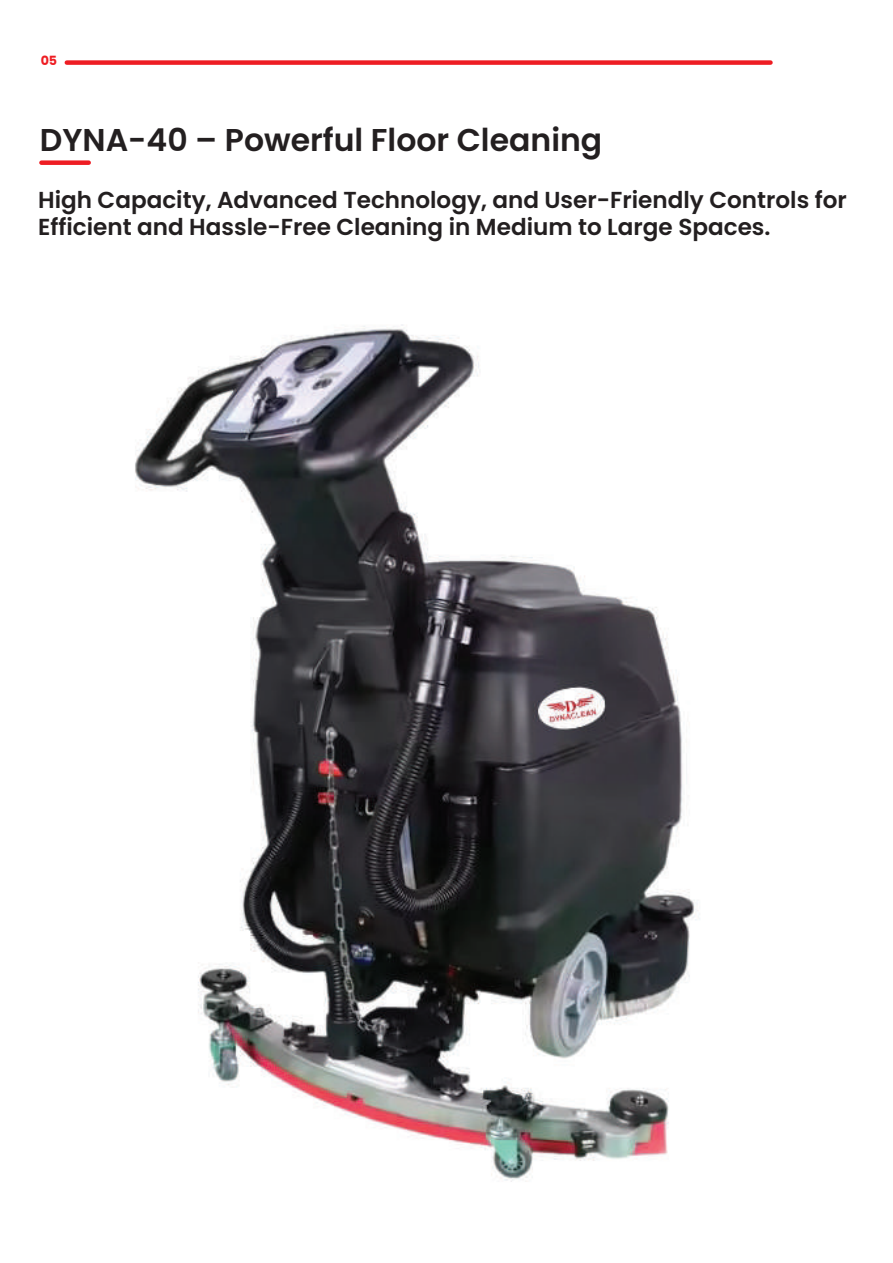
<style>
.page{position:relative;width:893px;height:1263px;background:#fff}
.page>*{position:absolute;margin:0;border:0;box-sizing:border-box;transform-origin:0 0}
.t1{font:600 31.5px "Poppins";color:#231f20}
.t2{font:600 23.1px/27px "Poppins";color:#231f20}
.t3{font:700 12.75px "Poppins";color:#ee1d23}
</style>
<div class="page">
<div style="left:67px;top:60px;width:703px;height:5px;background:#ee1d23"></div>
<div style="left:41px;top:160px;width:48px;height:5px;background:#ee1d23"></div>
<img style="left:135px;top:324px;width:565px;height:858px">
<p class="t3" style="left:41px;top:53px;width:18px">05</p>
<h1 class="t1" style="left:40px;top:121px;width:564px">DYNA-40 – Powerful Floor Cleaning</h1>
<p class="t2" style="left:38px;top:186px;width:810px">High Capacity, Advanced Technology, and User-Friendly Controls for<br>Efficient and Hassle-Free Cleaning in Medium to Large Spaces.</p>
</div>
